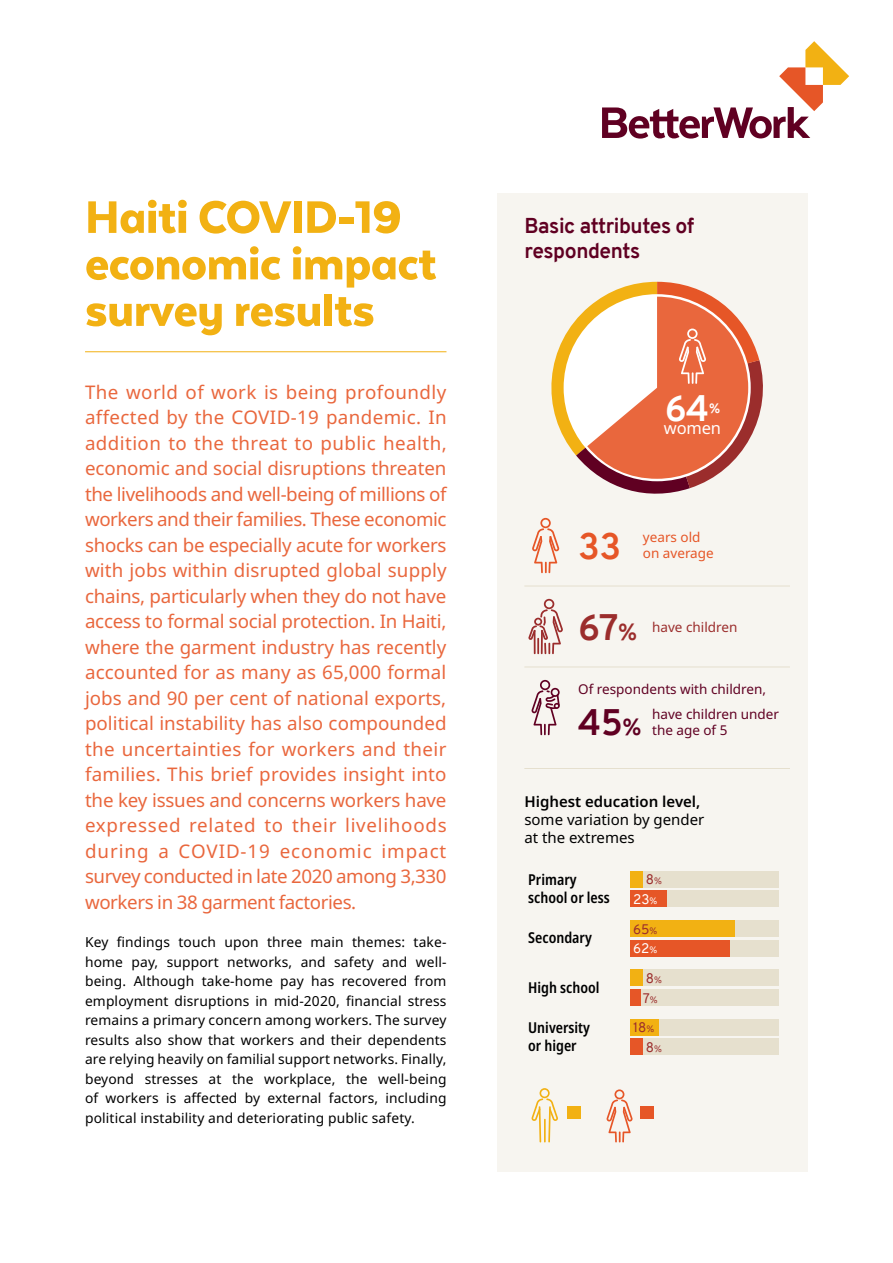
<style>
.page{position:relative;width:893px;height:1263px;background:#fff}
.page>*{position:absolute;margin:0;border:0;box-sizing:border-box;transform-origin:0 0}
.t1{font:900 52.5px/46.5px "Texta Alt";letter-spacing:-.01em;color:#f2b113}
.t2{font:700 36px "Overpass";color:#600022}
.t3{font:700 36px "Overpass";color:#e65627}
.t4{font:700 36px "Overpass";color:#fff}
.t5{font:700 21px/24px "Overpass";letter-spacing:-.02em;color:#600022}
.t6{font:18.75px/25.5px "Noto Sans";letter-spacing:-.02em;color:#e9673d;text-align:justify}
.t7{font:16.5px "Noto Sans";letter-spacing:-.01em;color:#fff}
.t8{font:600 condensed 15px/18px "Noto Sans";color:#000}
.t9{font:15px/18px "Noto Sans";color:#000}
.t10{font:600 15px "Noto Sans";color:#000}
.t11{font:13.8px/19.5px "Noto Sans";letter-spacing:.01em;color:#000;text-align:justify}
.t12{font:13.5px/16.2px "Noto Sans";color:#600022}
.t13{font:13.5px/16.2px "Noto Sans";color:#e65627}
.t14{font:13.5px "Noto Sans";color:#9b2d2c}
.t15{font:13.5px "Overpass";color:#9b2d2c}
.t16{font:13.5px "Overpass";color:#fff}
.t17{font:700 13.05px "Overpass";color:#fff}
.s1{font-family:"Overpass";font-weight:700;font-size:36px}
.s2{font-family:"Overpass";font-weight:700;font-size:22.5px}
.s3{font-size:22.5px}
.s4{font-size:9px}
</style>
<div class="page">
<svg style="left:602px;top:41px;width:247px;height:98px"></svg>
<hr style="left:85px;top:351px;width:361px;height:1px;background:#f2b113">
<div style="left:497px;top:193px;width:311px;height:978px;background:#f7f5f0"></div>
<div style="left:630px;top:890px;width:148px;height:17px;background:#e6e0ce"></div>
<div style="left:630px;top:940px;width:148px;height:16px;background:#e6e0ce"></div>
<div style="left:630px;top:989px;width:148px;height:17px;background:#e6e0ce"></div>
<div style="left:630px;top:1039px;width:148px;height:16px;background:#e6e0ce"></div>
<div style="left:630px;top:871px;width:148px;height:16px;background:#e6e0ce"></div>
<div style="left:630px;top:920px;width:148px;height:17px;background:#e6e0ce"></div>
<div style="left:630px;top:970px;width:148px;height:16px;background:#e6e0ce"></div>
<div style="left:630px;top:1019px;width:148px;height:17px;background:#e6e0ce"></div>
<svg style="left:528px;top:599px;width:35px;height:55px"></svg>
<svg style="left:532px;top:518px;width:27px;height:55px"></svg>
<hr style="left:524px;top:586px;width:266px;height:1px;background:#e5dfce">
<hr style="left:524px;top:667px;width:266px;height:1px;background:#e5dfce">
<hr style="left:524px;top:768px;width:266px;height:1px;background:#e5dfce">
<svg style="left:531px;top:680px;width:29px;height:55px"></svg>
<div style="left:630px;top:890px;width:36px;height:17px;background:#e65627"></div>
<div style="left:630px;top:871px;width:12px;height:16px;background:#f2b113"></div>
<div style="left:630px;top:940px;width:99px;height:16px;background:#e65627"></div>
<div style="left:630px;top:920px;width:104px;height:17px;background:#f2b113"></div>
<div style="left:630px;top:989px;width:11px;height:17px;background:#e65627"></div>
<div style="left:630px;top:970px;width:12px;height:16px;background:#f2b113"></div>
<div style="left:630px;top:1039px;width:12px;height:16px;background:#e65627"></div>
<div style="left:630px;top:1019px;width:28px;height:17px;background:#f2b113"></div>
<svg style="left:531px;top:1088px;width:27px;height:54px"></svg>
<div style="left:567px;top:1106px;width:14px;height:12px;background:#f2b113"></div>
<svg style="left:606px;top:1089px;width:27px;height:53px"></svg>
<div style="left:640px;top:1106px;width:13px;height:12px;background:#e65627"></div>
<svg style="left:551px;top:282px;width:212px;height:212px"></svg>
<h1 class="t1" style="left:85px;top:193px;width:353px">Haiti COVID-19 economic impact survey results</h1>
<p class="t6" style="left:85px;top:379px;width:363px">The world of work is being profoundly affected by the COVID-19 pandemic. In addition to the threat to public health, economic and social disruptions threaten the livelihoods and well-being of millions of workers and their families. These economic shocks can be especially acute for workers with jobs within disrupted global supply chains, particularly when they do not have access to formal social protection. In Haiti, where the garment industry has recently accounted for as many as 65,000 formal jobs and 90 per cent of national exports, political instability has also compounded the uncertainties for workers and their families. This brief provides insight into the key issues and concerns workers have expressed related to their livelihoods during a COVID-19 economic impact survey conducted in late 2020 among 3,330 workers in 38 garment factories.</p>
<p class="t11" style="left:85px;top:933px;width:363px">Key findings touch upon three main themes: take&shy;home pay, support networks, and safety and well&shy;being. Although take-home pay has recovered from employment disruptions in mid-2020, financial stress remains a primary concern among workers. The survey results also show that workers and their dependents are relying heavily on familial support networks. Finally, beyond stresses at the workplace, the well-being of workers is affected by external factors, including political instability and deteriorating public safety.</p>
<p class="t5" style="left:524px;top:214px;width:171px">Basic attributes of respondents</p>
<h2 class="t4" style="left:665px;top:382px;width:46px">64</h2>
<p class="t17" style="left:709px;top:399px;width:13px">%</p>
<p class="t7" style="left:664px;top:417px;width:59px">women</p>
<h2 class="t3" style="left:578px;top:521px;width:44px">33</h2>
<p class="t13" style="left:643px;top:529px;width:72px">years old on average</p>
<p class="t14" style="left:578px;top:618px;width:161px"><span class="s1">67</span><span class="s2">%</span> have children</p>
<p class="t12" style="left:578px;top:682px;width:189px">Of respondents with children,</p>
<h2 class="t2" style="left:578px;top:697px;width:65px">45<span class="s3">%</span></h2>
<p class="t12" style="left:652px;top:706px;width:128px">have children under the age of 5</p>
<p class="t10" style="left:524px;top:791px;width:178px">Highest education level,</p>
<p class="t9" style="left:524px;top:811px;width:181px">some variation by gender at the extremes</p>
<p class="t8" style="left:528px;top:871px;width:83px">Primary school or less</p>
<p class="t8" style="left:528px;top:929px;width:65px">Secondary</p>
<p class="t15" style="left:646px;top:870px;width:18px">8<span class="s4">%</span></p>
<p class="t16" style="left:633px;top:889px;width:26px">23<span class="s4">%</span></p>
<p class="t15" style="left:633px;top:919px;width:26px">65<span class="s4">%</span></p>
<p class="t16" style="left:633px;top:939px;width:26px">62<span class="s4">%</span></p>
<p class="t15" style="left:646px;top:969px;width:18px">8<span class="s4">%</span></p>
<p class="t8" style="left:528px;top:979px;width:73px">High school</p>
<p class="t8" style="left:528px;top:1019px;width:63px">University or higer</p>
<p class="t15" style="left:633px;top:1018px;width:23px">18<span class="s4">%</span></p>
<p class="t15" style="left:643px;top:988px;width:16px">7<span class="s4">%</span></p>
<p class="t15" style="left:646px;top:1038px;width:18px">8<span class="s4">%</span></p>
</div>
